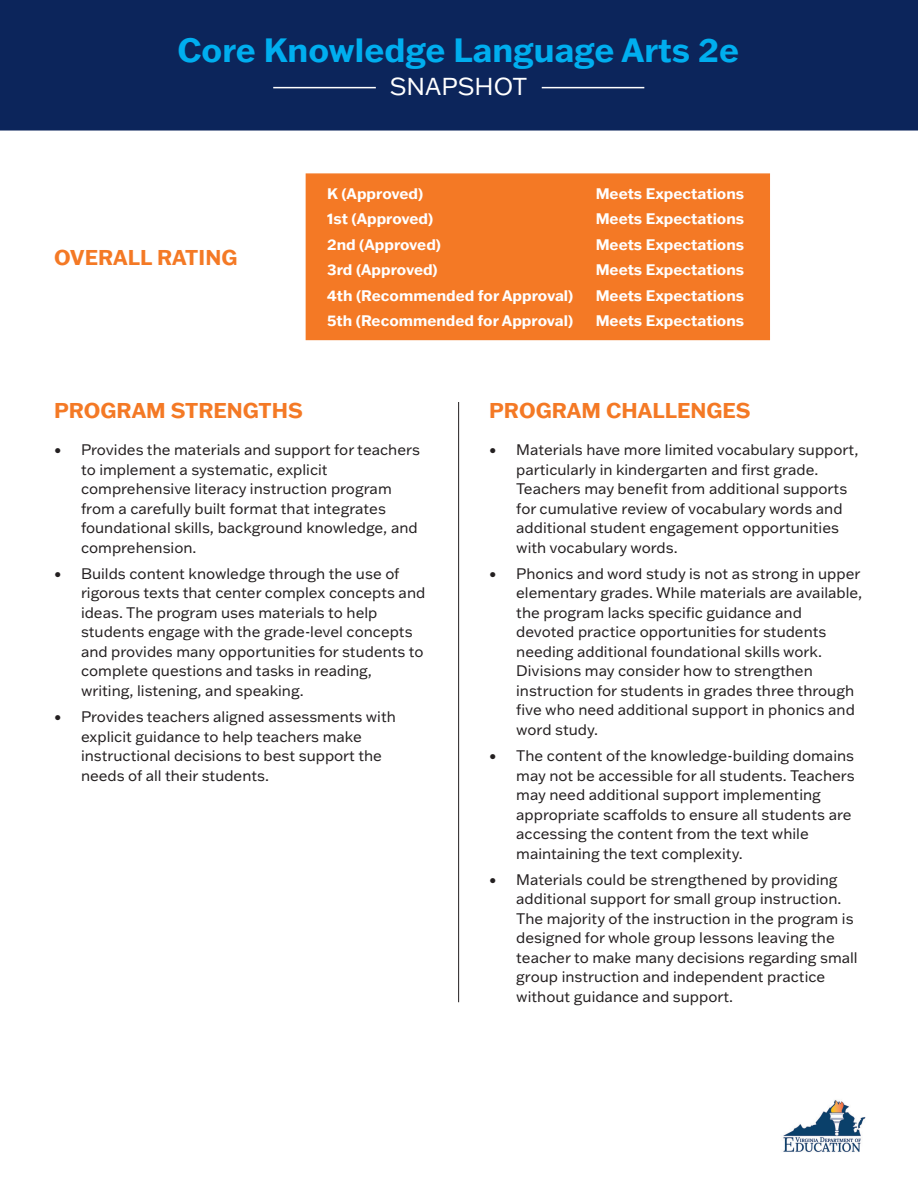
<style>
.page{position:relative;width:918px;height:1188px;background:#fff}
.page>*{position:absolute;margin:0;border:0;box-sizing:border-box;transform-origin:0 0}
.t1{font:700 33px "Franklin Gothic ATF";color:#00aeef}
.t2{font:24px "Franklin Gothic ATF";color:#fff}
.t3{font:700 21px "Franklin Gothic ATF";color:#f47925}
.t4{font:15px/19.5px "Franklin Gothic ATF";color:#231f20}
.t5{font:700 15px "Franklin Gothic ATF";color:#fff}
</style>
<div class="page">
<div style="left:0;top:0;width:918px;height:131px;background:#0c255b"></div>
<hr style="left:458px;top:402px;width:1px;height:600px;background:#231f20">
<div style="left:306px;top:173px;width:464px;height:167px;background:#f47925;border:2px solid #f47925"></div>
<hr style="left:273px;top:87px;width:103px;height:1px;background:#fff">
<hr style="left:542px;top:87px;width:102px;height:1px;background:#fff">
<img style="left:783px;top:1100px;width:83px;height:52px">
<h1 class="t1" style="left:177px;top:28px;width:563px">Core Knowledge Language Arts 2e</h1>
<h3 class="t3" style="left:54px;top:243px;width:185px">OVERALL RATING</h3>
<h2 class="t2" style="left:390px;top:71px;width:139px">SNAPSHOT</h2>
<p class="t5" style="left:327px;top:183px;width:98px">K (Approved)</p>
<p class="t5" style="left:596px;top:183px;width:150px">Meets Expectations</p>
<p class="t5" style="left:327px;top:209px;width:108px">1st (Approved)</p>
<p class="t5" style="left:596px;top:209px;width:150px">Meets Expectations</p>
<p class="t5" style="left:327px;top:234px;width:115px">2nd (Approved)</p>
<p class="t5" style="left:596px;top:234px;width:150px">Meets Expectations</p>
<p class="t5" style="left:327px;top:260px;width:112px">3rd (Approved)</p>
<p class="t5" style="left:596px;top:260px;width:150px">Meets Expectations</p>
<p class="t5" style="left:327px;top:285px;width:248px">4th (Recommended for Approval)</p>
<p class="t5" style="left:596px;top:285px;width:150px">Meets Expectations</p>
<p class="t5" style="left:327px;top:311px;width:247px">5th (Recommended for Approval)</p>
<p class="t5" style="left:596px;top:311px;width:150px">Meets Expectations</p>
<h3 class="t3" style="left:54px;top:396px;width:250px">PROGRAM STRENGTHS</h3>
<h3 class="t3" style="left:489px;top:396px;width:263px">PROGRAM CHALLENGES</h3>
<p class="t4" style="left:81px;top:440px;width:340px;text-indent:-27px">• Provides the materials and support for teachers to implement a systematic, explicit comprehensive literacy instruction program from a carefully built format that integrates foundational skills, background knowledge, and comprehension.</p>
<p class="t4" style="left:81px;top:563px;width:346px;text-indent:-27px">• Builds content knowledge through the use of rigorous texts that center complex concepts and ideas. The program uses materials to help students engage with the grade-level concepts and provides many opportunities for students to complete questions and tasks in reading, writing, listening, and speaking.</p>
<p class="t4" style="left:81px;top:707px;width:316px;text-indent:-27px">• Provides teachers aligned assessments with explicit guidance to help teachers make instructional decisions to best support the needs of all their students.</p>
<p class="t4" style="left:516px;top:440px;width:344px;text-indent:-27px">• Materials have more limited vocabulary support, particularly in kindergarten and first grade.<br>Teachers may benefit from additional supports for cumulative review of vocabulary words and additional student engagement opportunities with vocabulary words.</p>
<p class="t4" style="left:516px;top:563px;width:348px;text-indent:-27px">• Phonics and word study is not as strong in upper elementary grades. While materials are available, the program lacks specific guidance and devoted practice opportunities for students needing additional foundational skills work.<br>Divisions may consider how to strengthen instruction for students in grades three through five who need additional support in phonics and word study.</p>
<p class="t4" style="left:516px;top:746px;width:340px;text-indent:-27px">• The content of the knowledge-building domains may not be accessible for all students. Teachers may need additional support implementing appropriate scaffolds to ensure all students are accessing the content from the text while maintaining the text complexity.</p>
<p class="t4" style="left:516px;top:869px;width:343px;text-indent:-27px">• Materials could be strengthened by providing additional support for small group instruction.<br>The majority of the instruction in the program is designed for whole group lessons leaving the teacher to make many decisions regarding small group instruction and independent practice without guidance and support.</p>
</div>
